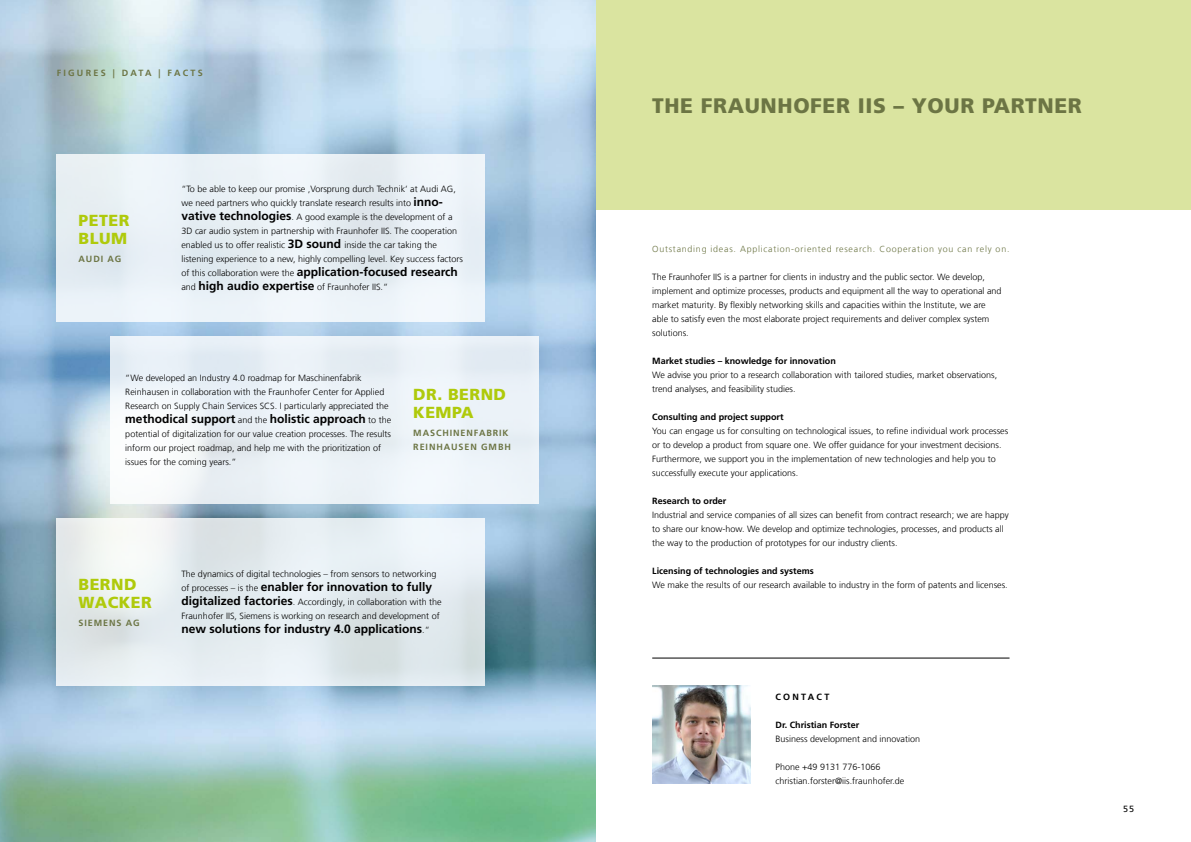
<style>
.page{position:relative;width:1191px;height:842px;background:#fff}
.page>*{position:absolute;margin:0;border:0;box-sizing:border-box;transform-origin:0 0}
.t1{font:900 21px "Frutiger LT Com";letter-spacing:.03em;color:#6c7544}
.t2{font:900 16px/18px "Frutiger LT Com";letter-spacing:.03em;color:#afca0b}
.t3{font:700 12px "Frutiger LT Com";color:#000}
.t4{font:300 9px/14px "Frutiger LT Com";color:#000}
.t5{font:700 9px "Frutiger LT Com";color:#000}
.t6{font:700 9px/14px "Frutiger LT Com";letter-spacing:.1em;color:#6c7544}
.t7{font:700 9px "Frutiger LT Com";letter-spacing:.25em;color:#6c7544}
.t8{font:700 9px "Frutiger LT Com";letter-spacing:.25em;color:#000}
.t9{font:9px "Frutiger LT Com";color:#000}
.t10{font:300 8.9px "Frutiger LT Com";letter-spacing:.085em;color:#6c7544}
.s1{font-weight:700;font-size:12px}
.s2{font-weight:300;font-size:9px}
</style>
<div class="page">
<div style="left:595px;top:0;width:596px;height:210px;background:#dae4a0"></div>
<img style="left:0;top:0;width:595px;height:842px">
<img style="left:652px;top:686px;width:98px;height:98px">
<hr style="left:652px;top:658px;width:357px;height:1px;background:#000">
<div style="left:57px;top:154px;width:428px;height:168px;background:#eaf2f7"></div>
<div style="left:111px;top:336px;width:428px;height:167px;background:linear-gradient(to right,#eff4f8,#e9f1f7)"></div>
<svg style="left:57px;top:518px;width:428px;height:167px;background:#e4ebee"></svg>
<p class="t7" style="left:57px;top:68px;width:148px">FIGURES | DATA | FACTS</p>
<h2 class="t2" style="left:79px;top:212px;width:52px">PETER<br>BLUM</h2>
<p class="t6" style="left:79px;top:252px;width:44px">AUDI AG</p>
<p class="t4" style="left:181px;top:182px;width:283px">“To be able to keep our promise ‚Vorsprung durch Technik‘ at Audi AG, we need partners who quickly translate research results into <span class="s1">inno&shy;vative technologies</span>. A good example is the development of a 3D car audio system in partnership with Fraunhofer IIS. The cooperation enabled us to offer realistic <span class="s1">3D sound</span> inside the car taking the listening experience to a new, highly compelling level. Key success factors</p>
<h3 class="t3" style="left:181px;top:265px;width:278px"><span class="s2">of this collaboration were the</span> application-focused research</h3>
<p class="t4" style="left:181px;top:280px;width:208px">and <span class="s1">high audio expertise</span> of Fraunhofer IIS.“</p>
<p class="t4" style="left:125px;top:371px;width:265px">“We developed an Industry 4.0 roadmap for Maschinenfabrik<br>Reinhausen in collaboration with the Fraunhofer Center for Applied<br>Research on Supply Chain Services SCS. I particularly appreciated the</p>
<h3 class="t3" style="left:125px;top:412px;width:267px">methodical support <span class="s2">and the</span> holistic approach <span class="s2">to the</span></h3>
<p class="t4" style="left:125px;top:427px;width:267px">potential of digitalization for our value creation processes. The results inform our project roadmap, and help me with the prioritization of issues for the coming years.”</p>
<h2 class="t2" style="left:413px;top:385px;width:94px">DR. BERND<br>KEMPA</h2>
<p class="t6" style="left:413px;top:426px;width:99px">MASCHINENFABRIK<br>REINHAUSEN GMBH</p>
<h2 class="t2" style="left:79px;top:575px;width:75px">BERND<br>WACKER</h2>
<p class="t6" style="left:79px;top:616px;width:63px">SIEMENS AG</p>
<p class="t4" style="left:181px;top:567px;width:256px">The dynamics of digital technologies – from sensors to networking</p>
<h3 class="t3" style="left:181px;top:580px;width:252px"><span class="s2">of processes – is the</span> enabler for innovation to fully</h3>
<p class="t4" style="left:181px;top:595px;width:262px"><span class="s1">digitalized factories</span>. Accordingly, in collaboration with the<br>Fraunhofer IIS, Siemens is working on research and development of</p>
<h3 class="t3" style="left:181px;top:622px;width:250px">new solutions for industry 4.0 applications<span class="s2">.“</span></h3>
<h1 class="t1" style="left:652px;top:93px;width:431px">THE FRAUNHOFER IIS – YOUR PARTNER</h1>
<p class="t10" style="left:652px;top:243px;width:359px">Outstanding ideas. Application-oriented research. Cooperation you can rely on.</p>
<p class="t4" style="left:652px;top:270px;width:351px">The Fraunhofer IIS is a partner for clients in industry and the public sector. We develop, implement and optimize processes, products and equipment all the way to operational and market maturity. By flexibly networking skills and capacities within the Institute, we are able to satisfy even the most elaborate project requirements and deliver complex system solutions.</p>
<p class="t5" style="left:652px;top:355px;width:185px">Market studies – knowledge for innovation</p>
<p class="t4" style="left:652px;top:368px;width:346px">We advise you prior to a research collaboration with tailored studies, market observations, trend analyses, and feasibility studies.</p>
<p class="t5" style="left:652px;top:411px;width:133px">Consulting and project support</p>
<p class="t4" style="left:652px;top:424px;width:357px">You can engage us for consulting on technological issues, to refine individual work processes or to develop a product from square one. We offer guidance for your investment decisions.<br>Furthermore, we support you in the implementation of new technologies and help you to successfully execute your applications.</p>
<p class="t5" style="left:652px;top:495px;width:76px">Research to order</p>
<p class="t4" style="left:652px;top:508px;width:358px">Industrial and service companies of all sizes can benefit from contract research; we are happy to share our know-how. We develop and optimize technologies, processes, and products all the way to the production of prototypes for our industry clients.</p>
<p class="t5" style="left:652px;top:565px;width:163px">Licensing of technologies and systems</p>
<p class="t4" style="left:652px;top:578px;width:357px">We make the results of our research available to industry in the form of patents and licenses.</p>
<p class="t8" style="left:775px;top:691px;width:55px">CONTACT</p>
<p class="t5" style="left:775px;top:719px;width:85px">Dr. Christian Forster</p>
<p class="t4" style="left:775px;top:732px;width:146px">Business development and innovation</p>
<p class="t4" style="left:775px;top:760px;width:130px">Phone +49 9131 776-1066 christian.forster@iis.fraunhofer.de</p>
<p class="t9" style="left:1123px;top:803px;width:13px">55</p>
</div>
